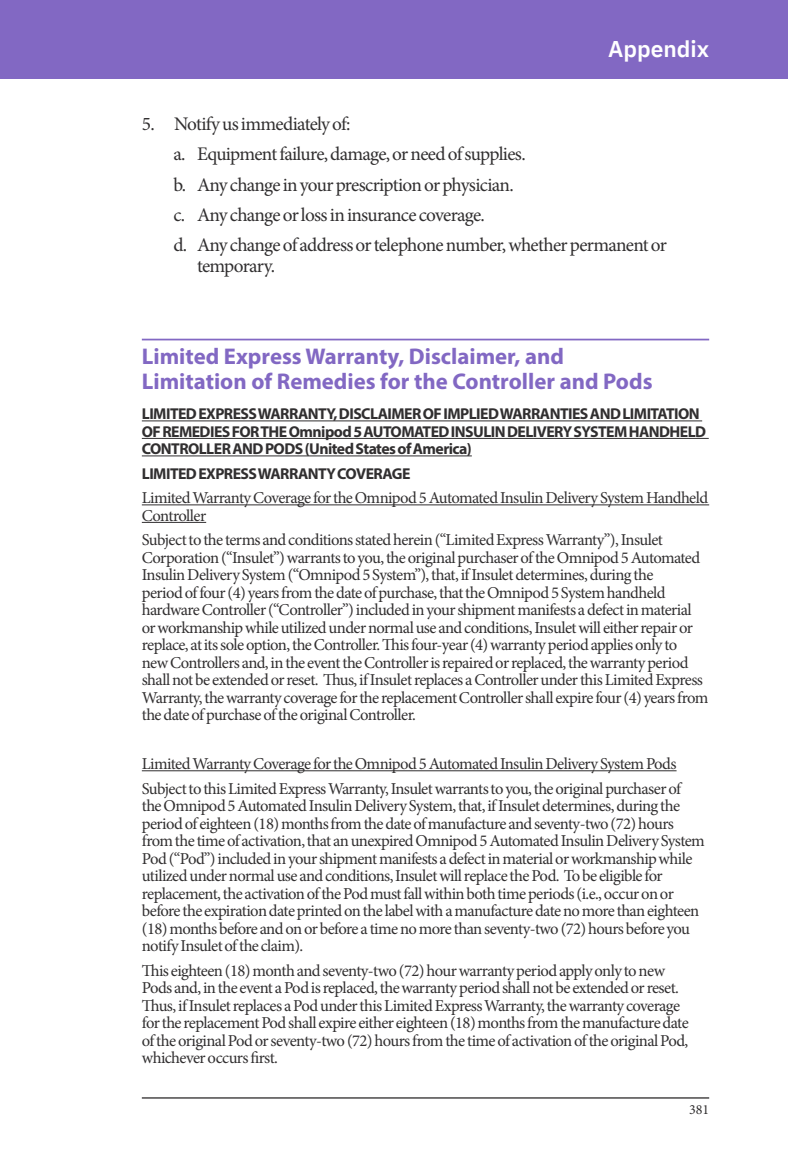
<style>
.page{position:relative;width:788px;height:1166px;background:#fff}
.page>*{position:absolute;margin:0;border:0;box-sizing:border-box;transform-origin:0 0}
.t1{font:700 22.75px/24.5px "Myriad Pro";color:#8268c3}
.t2{font:600 22.75px "IBM Plex Sans";color:#fff}
.t3{font:19.25px/21px "Minion Pro";letter-spacing:-.04em;color:#312f30}
.BodyText{font:16.62px/17.5px "Minion Pro";letter-spacing:-.035em;color:#312f30}
.BodyText-2{font:700 15.75px/17.5px "Myriad Pro";letter-spacing:-.035em;color:#312f30}
.t4{font:14px "Minion Pro";color:#312f30}
</style>
<div class="page">
<div style="left:0;top:0;width:788px;height:79px;background:#8268c3"></div>
<hr style="left:142px;top:1097px;width:567px;height:1px;background:#312f30">
<hr style="left:142px;top:339px;width:567px;height:1px;background:#8268c3">
<hr style="left:142px;top:420px;width:560px;height:1px;background:#312f30">
<hr style="left:142px;top:438px;width:566px;height:1px;background:#312f30">
<hr style="left:142px;top:455px;width:330px;height:1px;background:#312f30">
<hr style="left:142px;top:504px;width:567px;height:1px;background:#312f30">
<hr style="left:142px;top:522px;width:64px;height:1px;background:#312f30">
<hr style="left:142px;top:770px;width:534px;height:1px;background:#312f30">
<h1 class="t2" style="left:608px;top:31px;width:102px">Appendix</h1>
<p class="t3" style="left:142px;top:113px;width:210px">5. Notify us immediately of:</p>
<p class="t3" style="left:173px;top:143px;width:354px">a. Equipment failure, damage, or need of supplies.</p>
<p class="t3" style="left:173px;top:174px;width:342px">b. Any change in your prescription or physician.</p>
<p class="t3" style="left:173px;top:204px;width:313px">c. Any change or loss in insurance coverage.</p>
<p class="t3" style="left:197px;top:235px;width:471px;text-indent:-24px">d. Any change of address or telephone number, whether permanent or temporary.</p>
<p class="t1" style="left:142px;top:343px;width:512px">Limited Express Warranty, Disclaimer, and<br>Limitation of Remedies for the Controller and Pods</p>
<p class="BodyText-2" style="left:142px;top:405px;width:566px">LIMITED EXPRESS WARRANTY, DISCLAIMER OF IMPLIED WARRANTIES AND LIMITATION<br>OF REMEDIES FOR THE Omnipod 5 AUTOMATED INSULIN DELIVERY SYSTEM HANDHELD<br>CONTROLLER AND PODS (United States of America)</p>
<p class="BodyText-2" style="left:142px;top:464px;width:270px">LIMITED EXPRESS WARRANTY COVERAGE</p>
<p class="BodyText" style="left:142px;top:489px;width:567px">Limited Warranty Coverage for the Omnipod 5 Automated Insulin Delivery System Handheld<br>Controller</p>
<p class="BodyText" style="left:142px;top:531px;width:568px">Subject to the terms and conditions stated herein (“Limited Express Warranty”), Insulet Corporation (“Insulet”) warrants to you, the original purchaser of the Omnipod 5 Automated Insulin Delivery System (“Omnipod 5 System”), that, if Insulet determines, during the<br>period of four (4) years from the date of purchase, that the Omnipod 5 System handheld hardware Controller (“Controller”) included in your shipment manifests a defect in material or workmanship while utilized under normal use and conditions, Insulet will either repair or replace, at its sole option, the Controller. This four-year (4) warranty period applies only to<br>new Controllers and, in the event the Controller is repaired or replaced, the warranty period shall not be extended or reset. Thus, if Insulet replaces a Controller under this Limited Express Warranty, the warranty coverage for the replacement Controller shall expire four (4) years from the date of purchase of the original Controller.</p>
<p class="BodyText" style="left:142px;top:755px;width:536px">Limited Warranty Coverage for the Omnipod 5 Automated Insulin Delivery System Pods</p>
<p class="BodyText" style="left:142px;top:779px;width:564px">Subject to this Limited Express Warranty, Insulet warrants to you, the original purchaser of the Omnipod 5 Automated Insulin Delivery System, that, if Insulet determines, during the period of eighteen (18) months from the date of manufacture and seventy-two (72) hours from the time of activation, that an unexpired Omnipod 5 Automated Insulin Delivery System Pod (“Pod”) included in your shipment manifests a defect in material or workmanship while utilized under normal use and conditions, Insulet will replace the Pod. To be eligible for replacement, the activation of the Pod must fall within both time periods (i.e., occur on or before the expiration date printed on the label with a manufacture date no more than eighteen (18) months before and on or before a time no more than seventy-two (72) hours before you notify Insulet of the claim).</p>
<p class="BodyText" style="left:142px;top:961px;width:548px">This eighteen (18) month and seventy-two (72) hour warranty period apply only to new Pods and, in the event a Pod is replaced, the warranty period shall not be extended or reset.<br>Thus, if Insulet replaces a Pod under this Limited Express Warranty, the warranty coverage for the replacement Pod shall expire either eighteen (18) months from the manufacture date of the original Pod or seventy-two (72) hours from the time of activation of the original Pod, whichever occurs first.</p>
<p class="t4" style="left:689px;top:1100px;width:22px">381</p>
</div>
